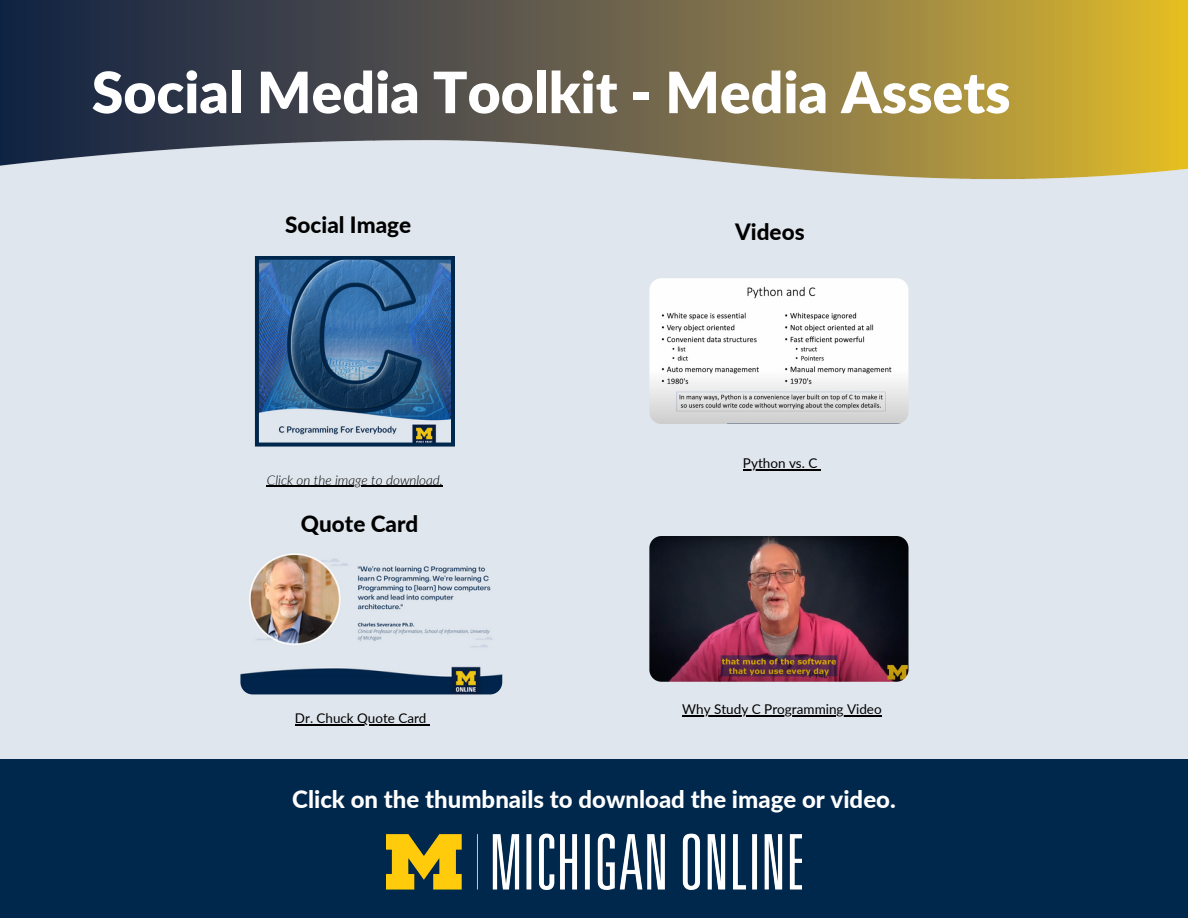
<style>
.page{position:relative;width:1188px;height:918px;background:#e0e6ed}
.page>*{position:absolute;margin:0;border:0;box-sizing:border-box;transform-origin:0 0}
.t1{font:900 57px "Lato";color:#fff}
.t2{font:800 24px "Lato";color:#fff}
.t3{font:800 22.5px "Lato";color:#000}
.t4{font:13.5px "Lato";color:#000}
.t5{font:italic 300 13.5px "Lato";color:#000}
</style>
<div class="page">
<img style="left:0;top:0;width:1188px;height:125px">
<img style="left:0;top:125px;width:1188px;height:55px">
<div style="left:0;top:760px;width:1188px;height:158px;background:#00274c"></div>
<img style="left:387px;top:833px;width:415px;height:56px">
<svg style="left:255px;top:256px;width:200px;height:191px;background:#436d98"></svg>
<img style="left:240px;top:547px;width:262px;height:147px;border-radius:12px">
<img style="left:649px;top:278px;width:260px;height:146px;border-radius:12px">
<img style="left:649px;top:536px;width:260px;height:146px;border-radius:12px">
<hr style="left:267px;top:486px;width:176px;height:1px;background:#000">
<hr style="left:743px;top:469px;width:75px;height:1px;background:#000">
<hr style="left:682px;top:715px;width:200px;height:1px;background:#000">
<hr style="left:295px;top:724px;width:132px;height:1px;background:#000">
<p class="t1" style="left:92px;top:57px;width:920px">Social Media Toolkit - Media Assets</p>
<h2 class="t3" style="left:285px;top:211px;width:128px">Social Image</h2>
<p class="t5" style="left:267px;top:471px;width:178px">Click on the image to download.</p>
<p class="t3" style="left:301px;top:509px;width:119px">Quote Card</p>
<h2 class="t4" style="left:295px;top:710px;width:133px">Dr. Chuck Quote Card</h2>
<p class="t3" style="left:735px;top:218px;width:71px">Videos</p>
<p class="t4" style="left:743px;top:455px;width:76px">Python vs. C</p>
<p class="t4" style="left:682px;top:701px;width:201px">Why Study C Programming Video</p>
<p class="t2" style="left:292px;top:784px;width:605px">Click on the thumbnails to download the image or video.</p>
</div>
